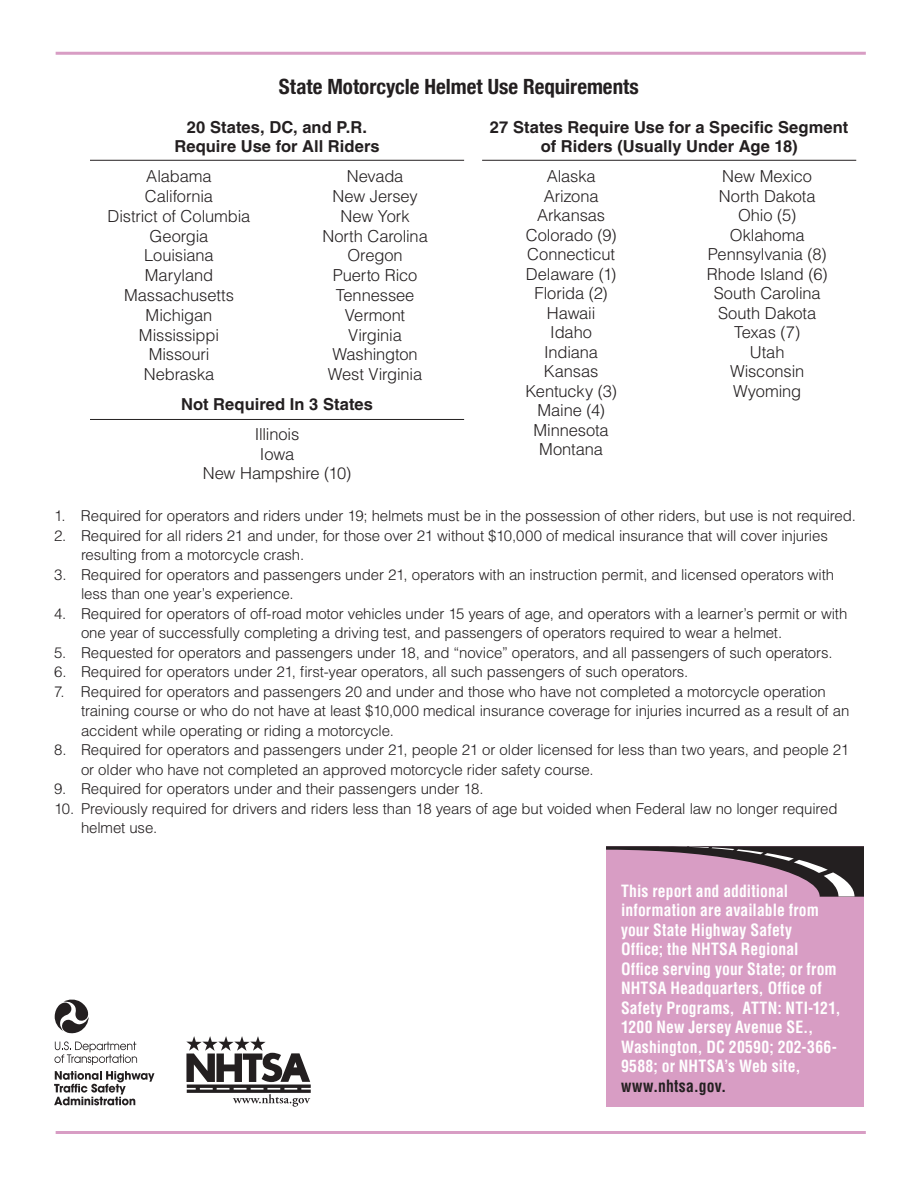
<style>
.page{position:relative;width:918px;height:1188px;background:#fff}
.page>*{position:absolute;margin:0;border:0;box-sizing:border-box;transform-origin:0 0}
.Head_A{font:700 condensed 21px "Helvetica Neue";color:#231f20}
.Body_Text{font:300 16.5px "Helvetica LT Std";letter-spacing:-.01em;color:#231f20}
.t1{font:700 condensed 16.5px/19.5px "Helvetica LT Std";letter-spacing:.01em;color:#fff;scale:.95 1}
.Body_Text-2{font:700 16.5px/19.8px "Helvetica LT Std";letter-spacing:.005em;color:#231f20;text-align:center}
.Note_numbered{font:300 15px/19.5px "Helvetica LT Std";letter-spacing:-.01em;color:#231f20}
.s1{color:#231f20}
</style>
<div class="page">
<hr style="left:56px;top:52px;width:810px;height:3px;background:#d89dc4">
<hr style="left:56px;top:1131px;width:810px;height:3px;background:#d89dc4">
<div style="left:606px;top:846px;width:258px;height:261px;background:#d89dc4"></div>
<svg style="left:606px;top:846px;width:258px;height:51px"></svg>
<svg style="left:54px;top:1071px;width:100px;height:34px"></svg>
<svg style="left:54px;top:1041px;width:83px;height:24px"></svg>
<svg style="left:54px;top:999px;width:35px;height:35px"></svg>
<svg style="left:186px;top:1036px;width:125px;height:71px"></svg>
<hr style="left:90px;top:160px;width:374px;height:1px;background:#231f20">
<hr style="left:482px;top:160px;width:374px;height:1px;background:#231f20">
<hr style="left:90px;top:419px;width:374px;height:1px;background:#231f20">
<p class="Head_A" style="left:279px;top:74px;width:362px">State Motorcycle Helmet Use Requirements</p>
<p class="Body_Text-2" style="left:187px;top:117px;width:182px">20 States, DC, and P.R.</p>
<p class="Body_Text-2" style="left:174px;top:136px;width:207px">Require Use for All Riders</p>
<p class="Body_Text-2" style="left:490px;top:117px;width:360px">27 States Require Use for a Specific Segment of Riders (Usually Under Age 18)</p>
<p class="Body_Text" style="left:547px;top:166px;width:50px">Alaska</p>
<p class="Body_Text" style="left:544px;top:186px;width:56px">Arizona</p>
<p class="Body_Text" style="left:537px;top:205px;width:70px">Arkansas</p>
<p class="Body_Text" style="left:526px;top:225px;width:92px">Colorado (9)</p>
<p class="Body_Text" style="left:527px;top:244px;width:89px">Connecticut</p>
<p class="Body_Text" style="left:526px;top:264px;width:92px">Delaware (1)</p>
<p class="Body_Text" style="left:535px;top:283px;width:75px">Florida (2)</p>
<p class="Body_Text" style="left:547px;top:303px;width:50px">Hawaii</p>
<p class="Body_Text" style="left:550px;top:322px;width:43px">Idaho</p>
<p class="Body_Text" style="left:544px;top:342px;width:56px">Indiana</p>
<p class="Body_Text" style="left:544px;top:361px;width:56px">Kansas</p>
<p class="Body_Text" style="left:525px;top:381px;width:93px">Kentucky (3)</p>
<p class="Body_Text" style="left:537px;top:400px;width:69px">Maine (4)</p>
<p class="Body_Text" style="left:533px;top:420px;width:77px">Minnesota</p>
<p class="Body_Text" style="left:539px;top:439px;width:65px">Montana</p>
<p class="Body_Text" style="left:722px;top:166px;width:91px">New Mexico</p>
<p class="Body_Text" style="left:719px;top:186px;width:98px">North Dakota</p>
<p class="Body_Text" style="left:738px;top:205px;width:60px">Ohio (5)</p>
<p class="Body_Text" style="left:730px;top:225px;width:76px">Oklahoma</p>
<p class="Body_Text" style="left:708px;top:244px;width:120px">Pennsylvania (8)</p>
<p class="Body_Text" style="left:707px;top:264px;width:122px">Rhode Island (6)</p>
<p class="Body_Text" style="left:714px;top:283px;width:108px">South Carolina</p>
<p class="Body_Text" style="left:718px;top:303px;width:100px">South Dakota</p>
<p class="Body_Text" style="left:734px;top:322px;width:68px">Texas (7)</p>
<p class="Body_Text" style="left:750px;top:342px;width:36px">Utah</p>
<p class="Body_Text" style="left:730px;top:361px;width:76px">Wisconsin</p>
<p class="Body_Text" style="left:733px;top:381px;width:70px">Wyoming</p>
<p class="Body_Text" style="left:347px;top:166px;width:58px">Nevada</p>
<p class="Body_Text" style="left:332px;top:186px;width:87px">New Jersey</p>
<p class="Body_Text" style="left:341px;top:206px;width:71px">New York</p>
<p class="Body_Text" style="left:322px;top:225px;width:107px">North Carolina</p>
<p class="Body_Text" style="left:347px;top:245px;width:57px">Oregon</p>
<p class="Body_Text" style="left:333px;top:265px;width:86px">Puerto Rico</p>
<p class="Body_Text" style="left:336px;top:285px;width:80px">Tennessee</p>
<p class="Body_Text" style="left:345px;top:305px;width:62px">Vermont</p>
<p class="Body_Text" style="left:348px;top:324px;width:55px">Virginia</p>
<p class="Body_Text" style="left:332px;top:344px;width:87px">Washington</p>
<p class="Body_Text" style="left:328px;top:364px;width:96px">West Virginia</p>
<p class="Body_Text" style="left:146px;top:166px;width:67px">Alabama</p>
<p class="Body_Text" style="left:145px;top:186px;width:70px">California</p>
<p class="Body_Text" style="left:108px;top:206px;width:144px">District of Columbia</p>
<p class="Body_Text" style="left:150px;top:225px;width:60px">Georgia</p>
<p class="Body_Text" style="left:144px;top:245px;width:71px">Louisiana</p>
<p class="Body_Text" style="left:145px;top:265px;width:70px">Maryland</p>
<p class="Body_Text" style="left:124px;top:285px;width:111px">Massachusetts</p>
<p class="Body_Text" style="left:146px;top:305px;width:68px">Michigan</p>
<p class="Body_Text" style="left:139px;top:324px;width:82px">Mississippi</p>
<p class="Body_Text" style="left:149px;top:344px;width:62px">Missouri</p>
<p class="Body_Text" style="left:144px;top:364px;width:72px">Nebraska</p>
<p class="Body_Text-2" style="left:181px;top:394px;width:193px">Not Required In 3 States</p>
<p class="Body_Text" style="left:255px;top:424px;width:46px">Illinois</p>
<p class="Body_Text" style="left:260px;top:444px;width:36px">Iowa</p>
<p class="Body_Text" style="left:203px;top:463px;width:150px">New Hampshire (10)</p>
<p class="Note_numbered" style="left:54px;top:506px;width:803px">1. Required for operators and riders under 19; helmets must be in the possession of other riders, but use is not required.</p>
<p class="Note_numbered" style="left:81px;top:526px;width:748px;text-indent:-27px">2. Required for all riders 21 and under, for those over 21 without $10,000 of medical insurance that will cover injuries resulting from a motorcycle crash.</p>
<p class="Note_numbered" style="left:81px;top:565px;width:755px;text-indent:-27px">3. Required for operators and passengers under 21, operators with an instruction permit, and licensed operators with less than one year’s experience.</p>
<p class="Note_numbered" style="left:81px;top:604px;width:768px;text-indent:-27px">4. Required for operators of off-road motor vehicles under 15 years of age, and operators with a learner’s permit or with one year of successfully completing a driving test, and passengers of operators required to wear a helmet.</p>
<p class="Note_numbered" style="left:54px;top:643px;width:780px">5. Requested for operators and passengers under 18, and “novice” operators, and all passengers of such operators.</p>
<p class="Note_numbered" style="left:54px;top:662px;width:636px">6. Required for operators under 21, first-year operators, all such passengers of such operators.</p>
<p class="Note_numbered" style="left:81px;top:682px;width:770px;text-indent:-27px">7. Required for operators and passengers 20 and under and those who have not completed a motorcycle operation training course or who do not have at least $10,000 medical insurance coverage for injuries incurred as a result of an accident while operating or riding a motorcycle.</p>
<p class="Note_numbered" style="left:81px;top:740px;width:770px;text-indent:-27px">8. Required for operators and passengers under 21, people 21 or older licensed for less than two years, and people 21 or older who have not completed an approved motorcycle rider safety course.</p>
<p class="Note_numbered" style="left:54px;top:779px;width:431px">9. Required for operators under and their passengers under 18.</p>
<p class="Note_numbered" style="left:81px;top:799px;width:758px;text-indent:-27px">10. Previously required for drivers and riders less than 18 years of age but voided when Federal law no longer required helmet use.</p>
<p class="t1" style="left:621px;top:881px;width:233px">This report and additional information are available from your State Highway Safety<br>Office; the NHTSA Regional<br>Office serving your State; or from<br>NHTSA Headquarters, Office of<br>Safety Programs, ATTN: NTI-121,<br>1200 New Jersey Avenue SE.,<br>Washington, DC 20590; 202-366-<br>9588; or NHTSA’s Web site, <span class="s1">www.nhtsa.gov.</span></p>
</div>
